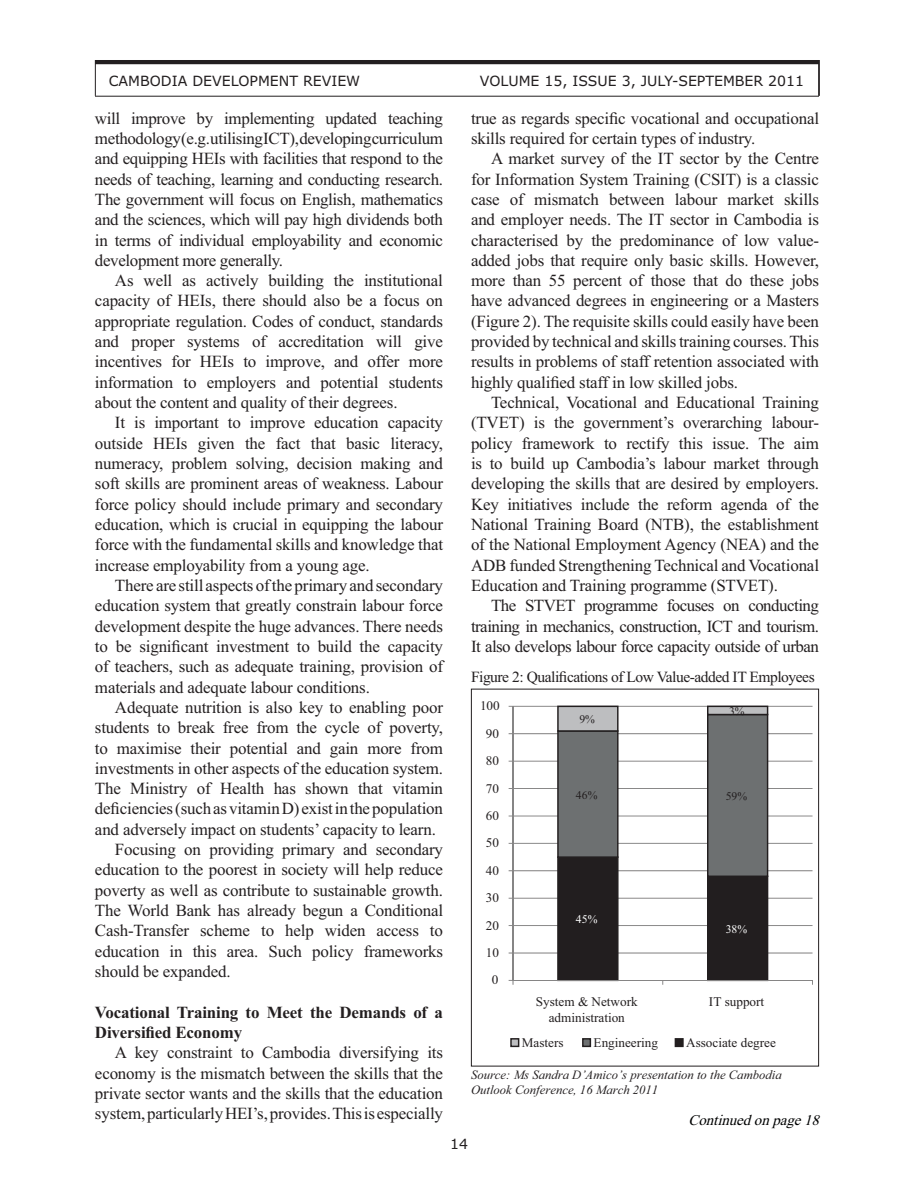
<style>
.page{position:relative;width:918px;height:1188px;background:#fff}
.page>*{position:absolute;margin:0;border:0;box-sizing:border-box;transform-origin:0 0}
.t1{font:16.95px/20.2px "Times New Roman";letter-spacing:-.01em;color:#231f20;text-align:justify}
.t2{font:700 16.95px/20.2px "Times New Roman";letter-spacing:-.01em;color:#231f20}
.t3{font:15.45px "Times New Roman";letter-spacing:-.03em;color:#231f20}
.t4{font:italic 14.85px "Times New Roman";color:#010202}
.t5{font:14.1px "Verdana";color:#231f20}
.t6{font:13.2px/15.8px "Times New Roman";color:#231f20;text-align:center}
.t7{font:italic 12.75px/15.3px "Times New Roman";color:#231f20}
.t8{font:11.7px "Times New Roman";color:#231f20}
.t9{font:11.7px "Times New Roman";color:#fff}
</style>
<div class="page">
<hr style="left:95px;top:96px;width:724px;height:1px;background:#231f20">
<hr style="left:95px;top:60px;width:724px;height:4px;background:#231f20">
<hr style="left:818px;top:60px;width:1px;height:36px;background:#231f20">
<hr style="left:819px;top:60px;width:1px;height:36px;background:#231f20">
<hr style="left:95px;top:60px;width:1px;height:36px;background:#231f20">
<hr style="left:513px;top:952px;width:300px;height:2px;background:#868585">
<hr style="left:513px;top:925px;width:300px;height:1px;background:#868585">
<hr style="left:513px;top:898px;width:300px;height:1px;background:#868585">
<hr style="left:513px;top:870px;width:300px;height:1px;background:#868585">
<hr style="left:513px;top:843px;width:300px;height:1px;background:#868585">
<hr style="left:513px;top:816px;width:300px;height:1px;background:#868585">
<hr style="left:513px;top:788px;width:300px;height:1px;background:#868585">
<hr style="left:513px;top:761px;width:300px;height:1px;background:#868585">
<hr style="left:513px;top:733px;width:300px;height:1px;background:#868585">
<hr style="left:513px;top:706px;width:300px;height:1px;background:#868585">
<hr style="left:512px;top:706px;width:2px;height:274px;background:#868585">
<hr style="left:513px;top:980px;width:300px;height:1px;background:#868585">
<svg style="left:509px;top:980px;width:5px;height:5px"></svg>
<svg style="left:556px;top:705px;width:213px;height:280px"></svg>
<div style="left:511px;top:1039px;width:8px;height:7px;background:#bdbec0"></div>
<div style="left:510px;top:1038px;width:9px;height:9px;border:1px solid #221e1f"></div>
<div style="left:583px;top:1039px;width:7px;height:7px;background:#6d7071"></div>
<div style="left:582px;top:1038px;width:9px;height:9px;border:1px solid #221e1f"></div>
<div style="left:675px;top:1039px;width:8px;height:7px;background:#221e1f"></div>
<div style="left:675px;top:1038px;width:9px;height:9px;border:1px solid #221e1f"></div>
<div style="left:471px;top:689px;width:348px;height:377px;border:1px solid #231f20"></div>
<p class="t5" style="left:109px;top:75px;width:253px">CAMBODIA DEVELOPMENT REVIEW</p>
<p class="t5" style="left:480px;top:75px;width:326px">VOLUME 15, ISSUE 3, JULY-SEPTEMBER 2011</p>
<p class="t1" style="left:95px;top:109px;width:350px">will improve by implementing updated teaching methodology (e.g. utilising ICT), developing curriculum and equipping HEIs with facilities that respond to the needs of teaching, learning and conducting research.<br>The government will focus on English, mathematics and the sciences, which will pay high dividends both in terms of individual employability and economic development more generally.</p>
<p class="t1" style="left:95px;top:272px;width:350px;text-indent:20px">As well as actively building the institutional capacity of HEIs, there should also be a focus on appropriate regulation. Codes of conduct, standards and proper systems of accreditation will give incentives for HEIs to improve, and offer more information to employers and potential students about the content and quality of their degrees.</p>
<p class="t1" style="left:95px;top:414px;width:350px;text-indent:20px">It is important to improve education capacity outside HEIs given the fact that basic literacy, numeracy, problem solving, decision making and soft skills are prominent areas of weakness. Labour force policy should include primary and secondary education, which is crucial in equipping the labour force with the fundamental skills and knowledge that increase employability from a young age.</p>
<p class="t1" style="left:95px;top:577px;width:350px;text-indent:20px">There are still aspects of the primary and secondary education system that greatly constrain labour force development despite the huge advances. There needs to be significant investment to build the capacity of teachers, such as adequate training, provision of materials and adequate labour conditions.</p>
<p class="t1" style="left:115px;top:699px;width:330px">Adequate nutrition is also key to enabling poor</p>
<p class="t1" style="left:95px;top:719px;width:350px">students to break free from the cycle of poverty,</p>
<p class="t1" style="left:95px;top:739px;width:349px">to maximise their potential and gain more from</p>
<p class="t1" style="left:95px;top:760px;width:350px">investments in other aspects of the education system.</p>
<p class="t1" style="left:95px;top:780px;width:350px">The Ministry of Health has shown that vitamin</p>
<p class="t1" style="left:95px;top:800px;width:350px">deficiencies (such as vitamin D) exist in the population</p>
<p class="t1" style="left:95px;top:821px;width:342px">and adversely impact on students’ capacity to learn.</p>
<p class="t1" style="left:115px;top:841px;width:329px">Focusing on providing primary and secondary</p>
<p class="t1" style="left:95px;top:861px;width:350px">education to the poorest in society will help reduce</p>
<p class="t1" style="left:95px;top:882px;width:350px">poverty as well as contribute to sustainable growth.</p>
<p class="t1" style="left:95px;top:902px;width:350px">The World Bank has already begun a Conditional</p>
<p class="t1" style="left:95px;top:922px;width:349px">Cash-Transfer scheme to help widen access to</p>
<p class="t1" style="left:95px;top:943px;width:350px">education in this area. Such policy frameworks</p>
<p class="t1" style="left:95px;top:963px;width:137px">should be expanded.</p>
<p class="t2" style="left:95px;top:1004px;width:349px">Vocational Training to Meet the Demands of a<br>Diversified Economy</p>
<p class="t1" style="left:95px;top:1044px;width:350px;text-indent:20px">A key constraint to Cambodia diversifying its economy is the mismatch between the skills that the private sector wants and the skills that the education system, particularly HEI’s, provides. This is especially</p>
<p class="t1" style="left:471px;top:109px;width:350px">true as regards specific vocational and occupational skills required for certain types of industry.</p>
<p class="t1" style="left:471px;top:150px;width:350px;text-indent:20px">A market survey of the IT sector by the Centre for Information System Training (CSIT) is a classic case of mismatch between labour market skills and employer needs. The IT sector in Cambodia is characterised by the predominance of low value&shy;added jobs that require only basic skills. However, more than 55 percent of those that do these jobs have advanced degrees in engineering or a Masters (Figure 2). The requisite skills could easily have been provided by technical and skills training courses. This results in problems of staff retention associated with highly qualified staff in low skilled jobs.</p>
<p class="t1" style="left:471px;top:394px;width:350px;text-indent:20px">Technical, Vocational and Educational Training (TVET) is the government’s overarching labour&shy;policy framework to rectify this issue. The aim is to build up Cambodia’s labour market through developing the skills that are desired by employers.<br>Key initiatives include the reform agenda of the National Training Board (NTB), the establishment of the National Employment Agency (NEA) and the ADB funded Strengthening Technical and Vocational Education and Training programme (STVET).</p>
<p class="t1" style="left:471px;top:597px;width:350px;text-indent:20px">The STVET programme focuses on conducting training in mechanics, construction, ICT and tourism.<br>It also develops labour force capacity outside of urban</p>
<p class="t3" style="left:471px;top:671px;width:345px">Figure 2: Qualifications of Low Value-added IT Employees</p>
<p class="t6" style="left:480px;top:699px;width:21px">100</p>
<p class="t8" style="left:729px;top:707px;width:17px">3%</p>
<p class="t8" style="left:579px;top:715px;width:17px">9%</p>
<p class="t6" style="left:486px;top:727px;width:15px">90</p>
<p class="t6" style="left:486px;top:754px;width:15px">80</p>
<p class="t6" style="left:486px;top:781px;width:15px">70</p>
<p class="t8" style="left:576px;top:791px;width:23px">46%</p>
<p class="t8" style="left:726px;top:792px;width:23px">59%</p>
<p class="t6" style="left:486px;top:809px;width:15px">60</p>
<p class="t6" style="left:486px;top:836px;width:15px">50</p>
<p class="t6" style="left:486px;top:864px;width:15px">40</p>
<p class="t6" style="left:486px;top:891px;width:15px">30</p>
<p class="t9" style="left:576px;top:915px;width:23px">45%</p>
<p class="t6" style="left:486px;top:919px;width:15px">20</p>
<p class="t9" style="left:726px;top:925px;width:23px">38%</p>
<p class="t6" style="left:486px;top:946px;width:15px">10</p>
<p class="t6" style="left:492px;top:973px;width:8px">0</p>
<p class="t6" style="left:536px;top:995px;width:103px">System &amp; Network administration</p>
<p class="t6" style="left:709px;top:995px;width:57px">IT support</p>
<p class="t6" style="left:522px;top:1036px;width:43px">Masters</p>
<p class="t6" style="left:594px;top:1036px;width:66px">Engineering</p>
<p class="t6" style="left:686px;top:1036px;width:91px">Associate degree</p>
<p class="t7" style="left:471px;top:1068px;width:312px">Source: Ms Sandra D’Amico’s presentation to the Cambodia<br>Outlook Conference, 16 March 2011</p>
<p class="t4" style="left:689px;top:1115px;width:136px">Continued on page18</p>
<p class="t5" style="left:450px;top:1138px;width:19px">14</p>
</div>
